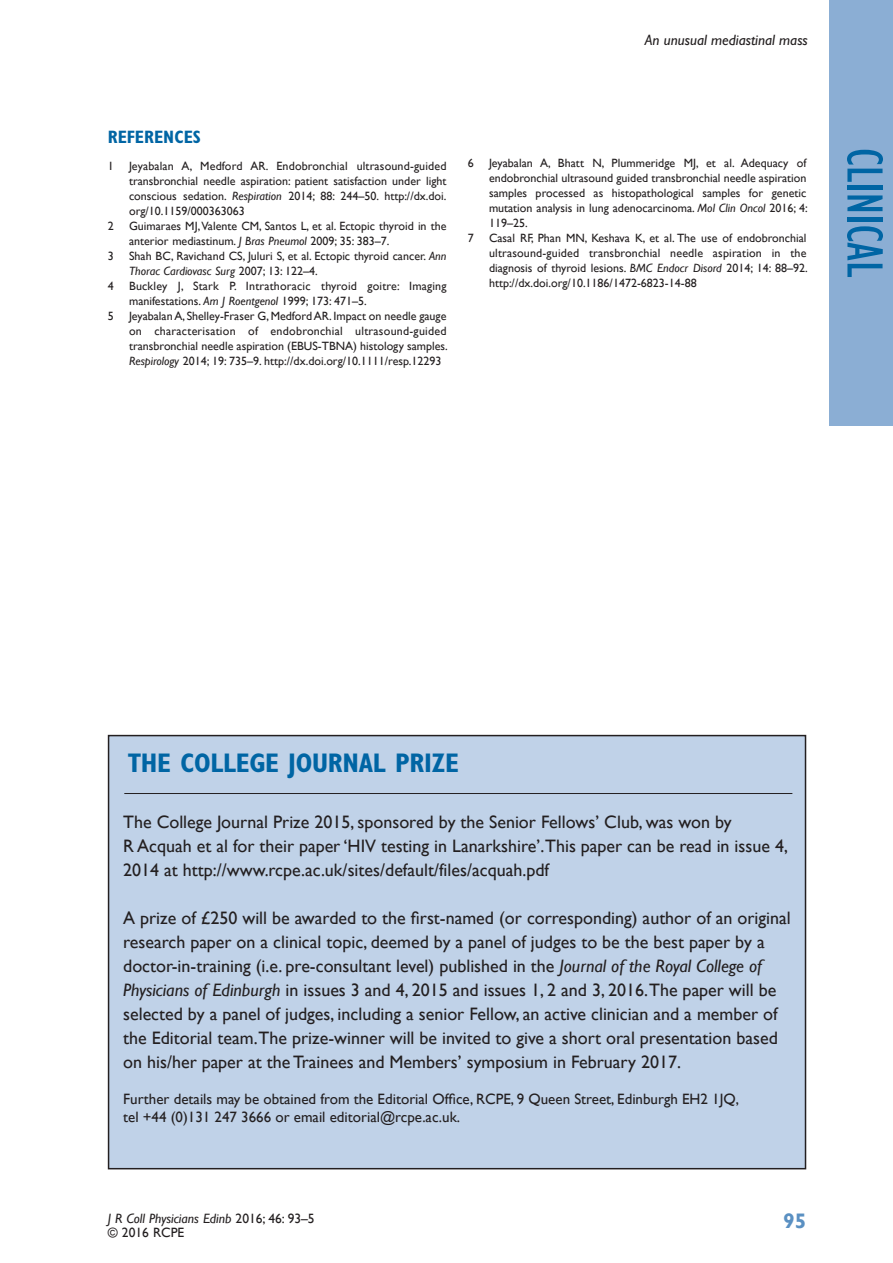
<style>
.page{position:relative;width:893px;height:1263px;background:#fff}
.page>*{position:absolute;margin:0;border:0;box-sizing:border-box;transform-origin:0 0}
.t1{font:condensed 52.5px "Gill Sans";color:#0065a4}
.t2{font:700 condensed 27px "Gill Sans";letter-spacing:-.01em;color:#0065a4}
.t3{font:700 21px "Gill Sans";color:#5a90c2}
.t4{font:18px/24px "Gill Sans";color:#231f20}
.t5{font:700 condensed 18px "Gill Sans";color:#0065a4}
.t6{font:15px/18px "Gill Sans";color:#231f20}
.t7{font:italic 15px "Gill Sans";color:#231f20}
.t8{font:italic 13.5px/14px "Gill Sans";color:#231f20}
.t9{font:12px/15px "Gill Sans";color:#231f20;text-align:justify}
.s1{font-style:italic}
.s2{font-style:normal}
</style>
<div class="page">
<div style="left:829px;top:0;width:64px;height:425px;background:#8baed4"></div>
<div style="left:109px;top:735px;width:696px;height:434px;background:#c0d2e8"></div>
<div style="left:108px;top:735px;width:698px;height:434px;border:2px solid #231f20"></div>
<hr style="left:124px;top:793px;width:668px;height:1px;background:#231f20">
<p class="t7" style="left:645px;top:32px;width:165px">An unusual mediastinal mass</p>
<h3 class="t5" style="left:108px;top:126px;width:95px">REFERENCES</h3>
<p class="t9" style="left:108px;top:158px;width:7px">1</p>
<p class="t9" style="left:129px;top:158px;width:319px">Jeyabalan A, Medford AR. Endobronchial ultrasound-guided transbronchial needle aspiration: patient satisfaction under light conscious sedation. <span class="s1">Respiration</span> 2014; 88: 244–50. http://dx.doi. org/10.1159/000363063</p>
<p class="t9" style="left:108px;top:218px;width:7px">2</p>
<p class="t9" style="left:129px;top:218px;width:319px">Guimaraes MJ, Valente CM, Santos L, et al. Ectopic thyroid in the anterior mediastinum. <span class="s1">J Bras Pneumol</span> 2009; 35: 383–7.</p>
<p class="t9" style="left:108px;top:248px;width:7px">3</p>
<p class="t9" style="left:129px;top:248px;width:319px">Shah BC, Ravichand CS, Juluri S, et al. Ectopic thyroid cancer. <span class="s1">Ann<br>Thorac Cardiovasc Surg</span> 2007; 13: 122–4.</p>
<p class="t9" style="left:108px;top:278px;width:7px">4</p>
<p class="t9" style="left:129px;top:278px;width:319px">Buckley J, Stark P. Intrathoracic thyroid goitre: Imaging manifestations. <span class="s1">Am J Roentgenol</span> 1999; 173: 471–5.</p>
<p class="t9" style="left:108px;top:308px;width:7px">5</p>
<p class="t9" style="left:129px;top:308px;width:320px">Jeyabalan A, Shelley-Fraser G, Medford AR. Impact on needle gauge on characterisation of endobronchial ultrasound-guided transbronchial needle aspiration (EBUS-TBNA) histology samples.<br><span class="s1">Respirology</span> 2014; 19: 735–9. http://dx.doi.org/10.1111/resp.12293</p>
<p class="t9" style="left:468px;top:156px;width:7px">6</p>
<p class="t9" style="left:489px;top:156px;width:320px">Jeyabalan A, Bhatt N, Plummeridge MJ, et al. Adequacy of endobronchial ultrasound guided transbronchial needle aspiration samples processed as histopathological samples for genetic mutation analysis in lung adenocarcinoma. <span class="s1">Mol Clin Oncol</span> 2016; 4:<br>119–25.</p>
<p class="t9" style="left:468px;top:231px;width:7px">7</p>
<p class="t9" style="left:489px;top:231px;width:320px">Casal RF, Phan MN, Keshava K, et al. The use of endobronchial ultrasound-guided transbronchial needle aspiration in the diagnosis of thyroid lesions. <span class="s1">BMC Endocr Disord</span> 2014; 14: 88–92. http://dx.doi.org/10.1186/1472-6823-14-88</p>
<h1 class="t1" style="left:896px;top:148px;width:131px;rotate:90deg">clinical</h1>
<h2 class="t2" style="left:128px;top:747px;width:333px">TH E COLLEGE JOURNAL PRIZE</h2>
<p class="t4" style="left:123px;top:810px;width:666px">The College Journal Prize 2015, sponsored by the Senior Fellows’ Club, was won by<br>R Acquah et al for their paper ‘HIV testing in Lanarkshire’.This paper can be read in issue 4,<br>2014 at http://www.rcpe.ac.uk/sites/default/files/acquah.pdf</p>
<p class="t4" style="left:123px;top:906px;width:669px">A prize of £250 will be awarded to the first-named (or corresponding) author of an original research paper on a clinical topic, deemed by a panel of judges to be the best paper by a doctor-in-training (i.e. pre-consultant level) published in the <span class="s1">Journal of the Royal College of Physicians of Edinburgh</span> in issues 3 and 4, 2015 and issues 1, 2 and 3, 2016.The paper will be selected by a panel of judges, including a senior Fellow, an active clinician and a member of the Editorial team.The prize-winner will be invited to give a short oral presentation based on his/her paper at the Trainees and Members’ symposium in February 2017.</p>
<p class="t6" style="left:123px;top:1090px;width:617px">Further details may be obtained from the Editorial Office, RCPE, 9 Queen Street, Edinburgh EH2 1JQ, tel +44 (0)131 247 3666 or email editorial@rcpe.ac.uk.</p>
<p class="t8" style="left:108px;top:1211px;width:208px">J R Coll Physicians Edinb <span class="s2">2016; 46: 93–5 © 2016 RCPE</span></p>
<h3 class="t3" style="left:783px;top:1208px;width:25px">95</h3>
</div>
